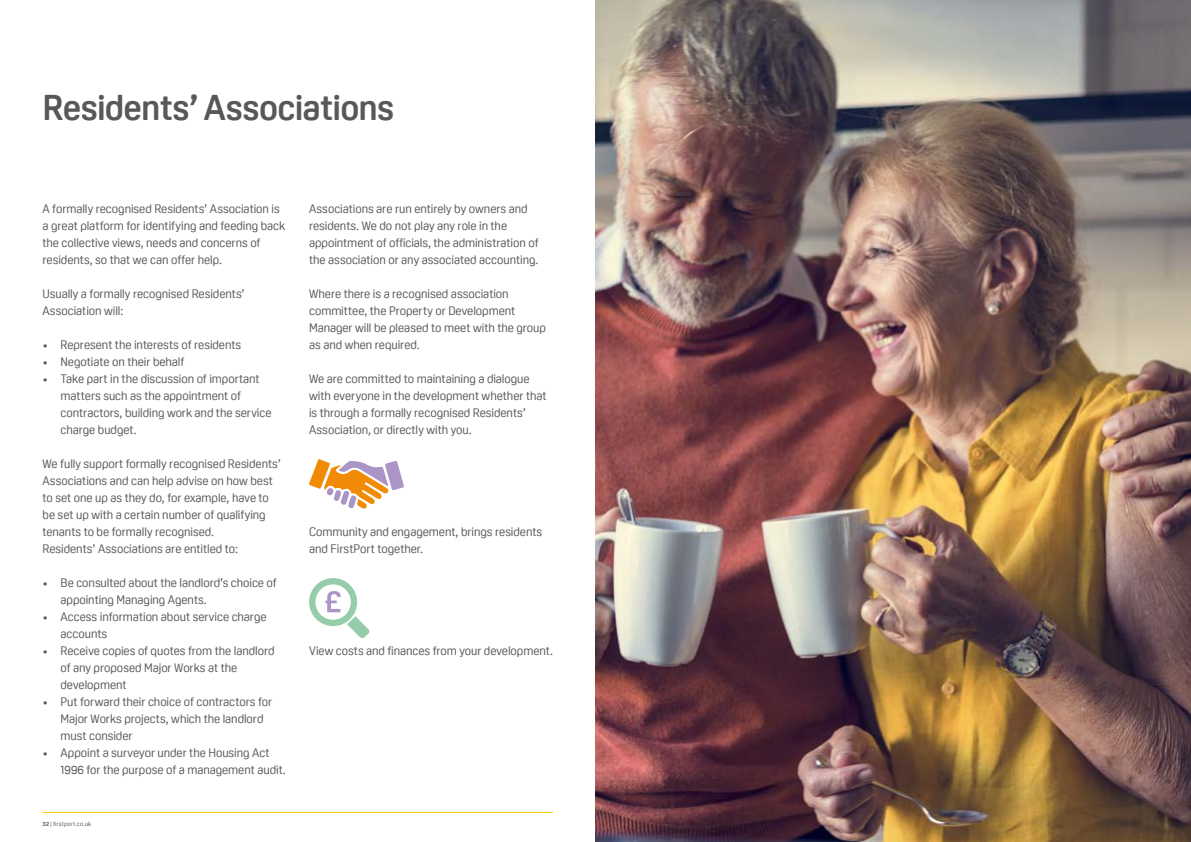
<style>
.page{position:relative;width:1191px;height:842px;background:#fff}
.page>*{position:absolute;margin:0;border:0;box-sizing:border-box;transform-origin:0 0}
.t1{font:700 35px "Oscine";letter-spacing:-.02em;color:#58585b}
.t2{font:12px/17px "Oscine";letter-spacing:-.005em;color:#58585b}
.t3{font:6px "Oscine";letter-spacing:.03em;color:#58585b}
.s1{font-weight:700}
</style>
<div class="page">
<hr style="left:43px;top:812px;width:510px;height:1px;background:#fbc900">
<svg style="left:309px;top:459px;width:95px;height:50px"></svg>
<svg style="left:309px;top:578px;width:61px;height:60px"></svg>
<img style="left:595px;top:0;width:596px;height:842px">
<h1 class="t1" style="left:43px;top:88px;width:353px">Residents’ Associations</h1>
<p class="t2" style="left:43px;top:200px;width:244px">A formally recognised Residents’ Association is a great platform for identifying and feeding back the collective views, needs and concerns of residents, so that we can offer help.</p>
<p class="t2" style="left:43px;top:285px;width:204px">Usually a formally recognised Residents’<br>Association will:</p>
<p class="t2" style="left:43px;top:336px;width:200px">• Represent the interests of residents</p>
<p class="t2" style="left:43px;top:353px;width:143px">• Negotiate on their behalf</p>
<p class="t2" style="left:61px;top:370px;width:213px;text-indent:-18px">• Take part in the discussion of important matters such as the appointment of contractors, building work and the service charge budget.</p>
<p class="t2" style="left:43px;top:455px;width:240px">We fully support formally recognised Residents’ Associations and can help advise on how best to set one up as they do, for example, have to be set up with a certain number of qualifying tenants to be formally recognised.<br>Residents’ Associations are entitled to:</p>
<p class="t2" style="left:61px;top:574px;width:218px;text-indent:-18px">• Be consulted about the landlord’s choice of appointing Managing Agents.</p>
<p class="t2" style="left:61px;top:608px;width:208px;text-indent:-18px">• Access information about service charge accounts</p>
<p class="t2" style="left:61px;top:642px;width:216px;text-indent:-18px">• Receive copies of quotes from the landlord of any proposed Major Works at the development</p>
<p class="t2" style="left:61px;top:693px;width:213px;text-indent:-18px">• Put forward their choice of contractors for<br>Major Works projects, which the landlord must consider</p>
<p class="t2" style="left:61px;top:744px;width:227px;text-indent:-18px">• Appoint a surveyor under the Housing Act<br>1996 for the purpose of a management audit.</p>
<p class="t3" style="left:43px;top:821px;width:50px"><span class="s1">32</span> | firstport.co.uk</p>
<p class="t2" style="left:309px;top:201px;width:231px">Associations are run entirely by owners and residents. We do not play any role in the appointment of officials, the administration of the association or any associated accounting.</p>
<p class="t2" style="left:309px;top:286px;width:238px">Where there is a recognised association committee, the Property or Development Manager will be pleased to meet with the group as and when required.</p>
<p class="t2" style="left:309px;top:371px;width:239px">We are committed to maintaining a dialogue with everyone in the development whether that is through a formally recognised Residents’ Association, or directly with you.</p>
<p class="t2" style="left:309px;top:524px;width:235px">Community and engagement, brings residents and FirstPort together.</p>
<p class="t2" style="left:309px;top:643px;width:245px">View costs and finances from your development.</p>
</div>
